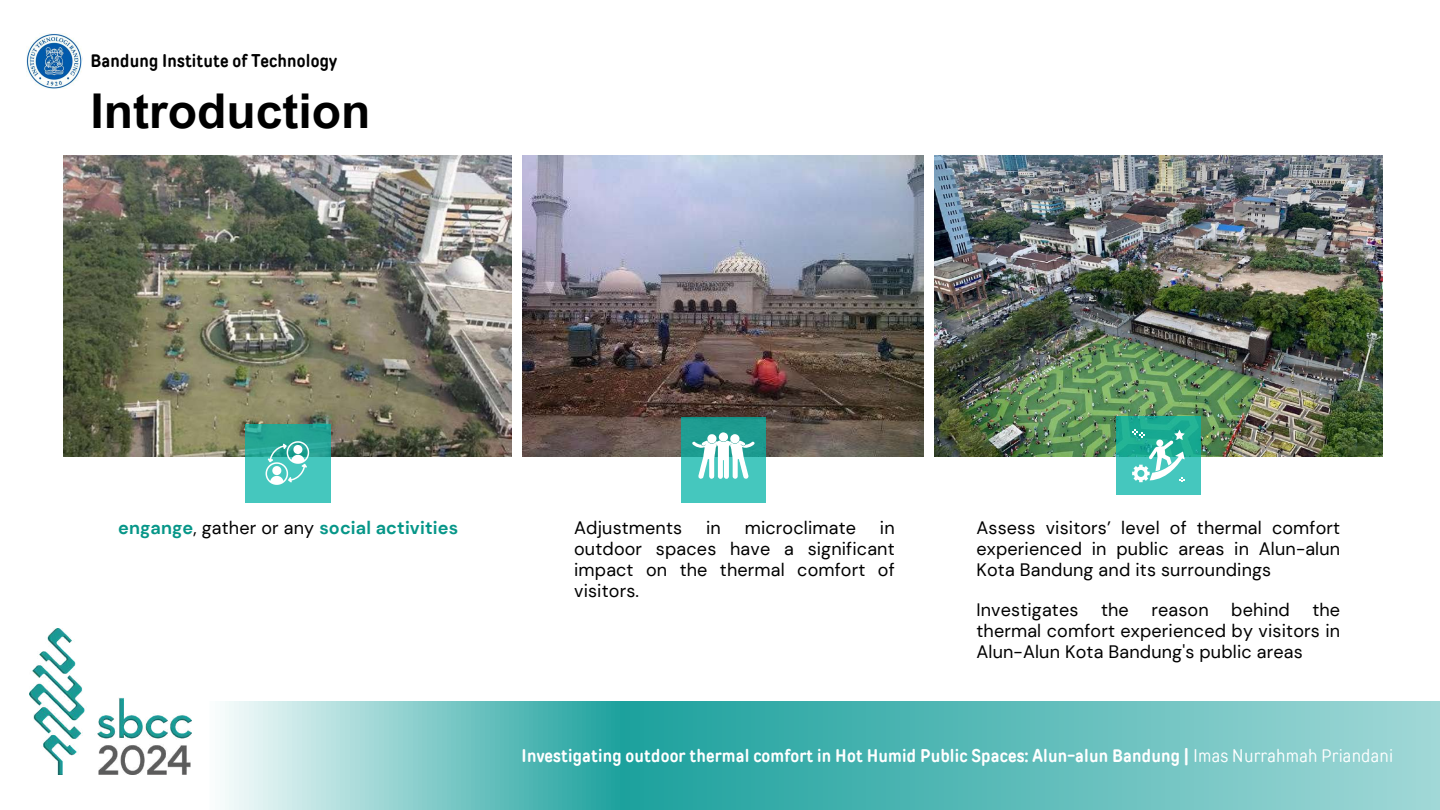
<style>
.page{position:relative;width:1440px;height:810px;background:#fff}
.page>*{position:absolute;margin:0;border:0;box-sizing:border-box;transform-origin:0 0}
.t1{font:700 48px "Arial MT Pro";color:#000}
.t2{font:18px/21px "DM Sans";letter-spacing:.01em;color:#000;text-align:justify}
.t3{font:700 18px "TT Rounds Condensed";letter-spacing:.01em;color:#fff}
.t4{font:700 18px "DM Sans";letter-spacing:.01em;color:#069688}
.t5{font:700 18px "TT Rounds Condensed";letter-spacing:.01em;color:#000}
.s1{font-weight:400;color:#000}
.s2{font-weight:400}
</style>
<div class="page">
<svg style="left:225px;top:702px;width:1215px;height:107px;background:#6cc2bf"></svg>
<img style="left:29px;top:629px;width:162px;height:146px">
<img style="left:26px;top:33px;width:56px;height:56px">
<img style="left:64px;top:155px;width:447px;height:301px">
<img style="left:935px;top:155px;width:447px;height:301px">
<img style="left:523px;top:155px;width:400px;height:301px">
<svg style="left:246px;top:424px;width:85px;height:78px;background:#36b7ab"></svg>
<svg style="left:681px;top:417px;width:85px;height:85px;background:#33b3a9"></svg>
<svg style="left:1116px;top:417px;width:85px;height:78px;background:#30b9a7"></svg>
<svg style="left:266px;top:441px;width:43px;height:44px"></svg>
<svg style="left:692px;top:432px;width:62px;height:47px"></svg>
<svg style="left:1132px;top:430px;width:53px;height:52px"></svg>
<p class="t5" style="left:91px;top:50px;width:248px">Bandung Institute of Technology</p>
<h1 class="t1" style="left:91px;top:93px;width:281px">Introduction</h1>
<p class="t4" style="left:118px;top:516px;width:342px">engange<span class="s1">, gather or any</span> social activities</p>
<p class="t2" style="left:574px;top:517px;width:110px">Adjustments</p>
<p class="t2" style="left:706px;top:517px;width:16px">in</p>
<p class="t2" style="left:745px;top:517px;width:113px">microclimate</p>
<p class="t2" style="left:574px;top:517px;width:322px;text-indent:306px">in outdoor spaces have a significant impact on the thermal comfort of visitors.</p>
<p class="t2" style="left:976px;top:517px;width:365px">Assess visitors’ level of thermal comfort experienced in public areas in Alun-alun Kota Bandung and its surroundings</p>
<p class="t2" style="left:976px;top:600px;width:104px">Investigates</p>
<p class="t2" style="left:1101px;top:600px;width:29px">the</p>
<p class="t2" style="left:1151px;top:600px;width:59px">reason</p>
<p class="t2" style="left:1231px;top:600px;width:60px">behind</p>
<p class="t2" style="left:976px;top:600px;width:365px;text-indent:336px">the thermal comfort experienced by visitors in Alun-Alun Kota Bandung's public areas</p>
<p class="t3" style="left:522px;top:745px;width:873px">Investigating outdoor thermal comfort in Hot Humid Public Spaces: Alun-alun Bandung | <span class="s2">Imas Nurrahmah Priandani</span></p>
</div>
